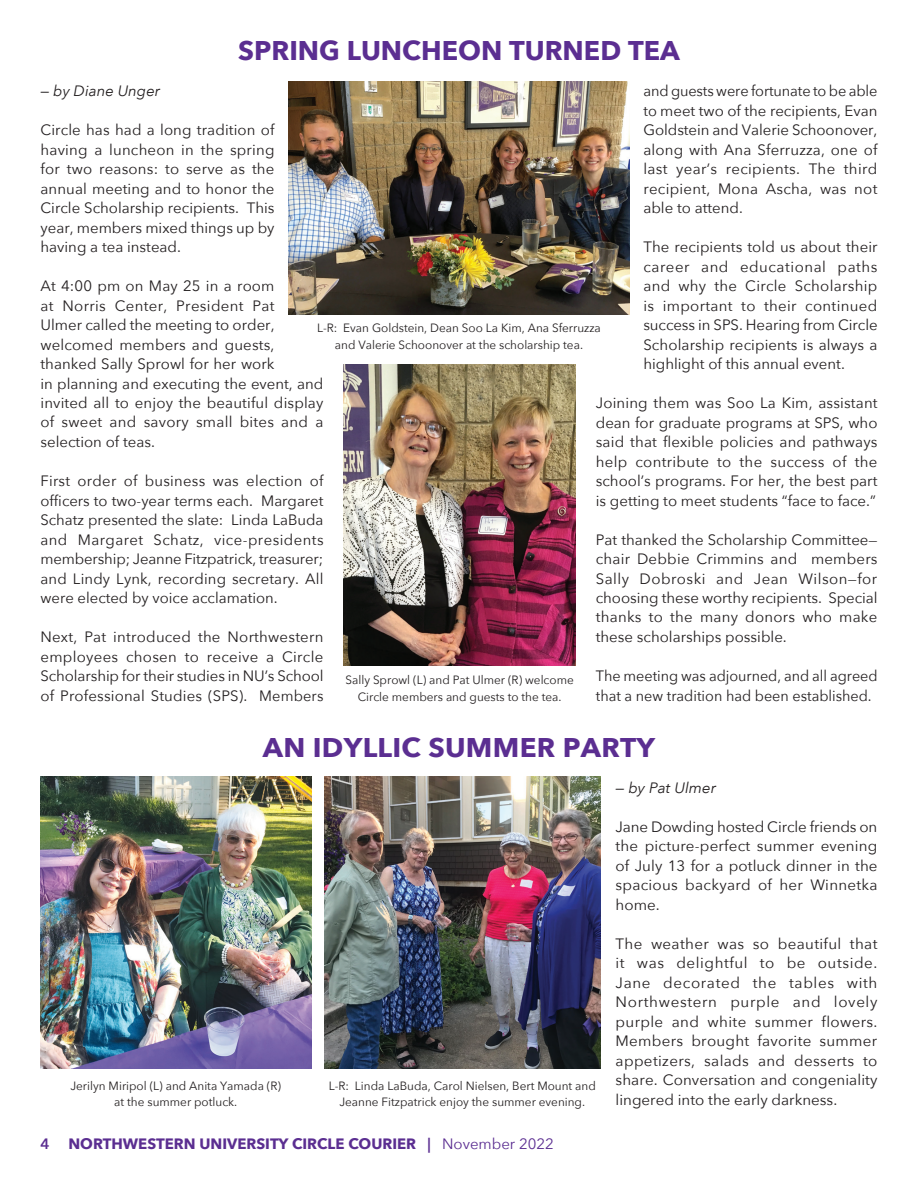
<style>
.page{position:relative;width:918px;height:1188px;background:#fff}
.page>*{position:absolute;margin:0;border:0;box-sizing:border-box;transform-origin:0 0}
.t1{font:700 27px "Avenir Next";color:#5b2e91}
.t2{font:15px/19.5px "Avenir Next";color:#231f20;text-align:justify}
.t3{font:15px/19.5px "Avenir Next";color:#231f20;scale:.96 1}
.t4{font:700 15px "Avenir Next";color:#5b2e91}
.t5{font:italic 15px "Avenir Next";color:#231f20}
.t6{font:600 15px "Avenir Next";color:#5b2e91}
.t7{font:12px/16.5px "Avenir Next";color:#231f20;text-align:center}
.s1{font-weight:600}
.s2{font-weight:400}
</style>
<div class="page">
<img style="left:344px;top:365px;width:232px;height:300px">
<img style="left:288px;top:81px;width:342px;height:233px">
<img style="left:40px;top:776px;width:271px;height:293px">
<img style="left:324px;top:776px;width:276px;height:293px">
<h1 class="t1" style="left:238px;top:27px;width:443px">SPRING LUNCHEON TURNED TEA</h1>
<p class="t2" style="left:643px;top:80px;width:236px">and guests were fortunate to be able to meet two of the recipients, Evan Goldstein and Valerie Schoonover, along with Ana Sferruzza, one of last year’s recipients. The third recipient, Mona Ascha, was not able to attend.</p>
<p class="t2" style="left:643px;top:236px;width:236px">The recipients told us about their career and educational paths and why the Circle Scholarship is important to their continued success in SPS. Hearing from Circle Scholarship recipients is always a highlight of this annual event.</p>
<p class="t2" style="left:596px;top:392px;width:283px">Joining them was Soo La Kim, assistant dean for graduate programs at SPS, who said that flexible policies and pathways help contribute to the success of the school’s programs. For her, the best part is getting to meet students “face to face.”</p>
<p class="t2" style="left:596px;top:529px;width:283px">Pat thanked the Scholarship Committee— chair Debbie Crimmins and members Sally Dobroski and Jean Wilson—for choosing these worthy recipients. Special thanks to the many donors who make these scholarships possible.</p>
<p class="t3" style="left:596px;top:665px;width:295px">The meeting was adjourned, and all agreed that a new tradition had been established.</p>
<p class="t5" style="left:40px;top:78px;width:121px">— by Diane Unger</p>
<p class="t2" style="left:40px;top:119px;width:236px">Circle has had a long tradition of having a luncheon in the spring for two reasons: to serve as the annual meeting and to honor the Circle Scholarship recipients. This year, members mixed things up by having a tea instead.</p>
<p class="t2" style="left:40px;top:275px;width:284px;text-align:left">At 4:00 pm on May 25 in a room<br>at Norris Center, President Pat<br>Ulmer called the meeting to order, welcomed members and guests, thanked Sally Sprowl for her work<br>in planning and executing the event, and invited all to enjoy the beautiful display of sweet and savory small bites and a selection of teas.</p>
<p class="t2" style="left:40px;top:470px;width:285px">First order of business was election of officers to two-year terms each. Margaret Schatz presented the slate: Linda LaBuda and Margaret Schatz, vice-presidents membership; Jeanne Fitzpatrick, treasurer; and Lindy Lynk, recording secretary. All were elected by voice acclamation.</p>
<p class="t2" style="left:40px;top:626px;width:285px">Next, Pat introduced the Northwestern employees chosen to receive a Circle Scholarship for their studies in NU’s School of Professional Studies (SPS). Members</p>
<p class="t7" style="left:317px;top:319px;width:285px">L-R: Evan Goldstein, Dean Soo La Kim, Ana Sferruzza and Valerie Schoonover at the scholarship tea.</p>
<p class="t7" style="left:346px;top:671px;width:230px">Sally Sprowl (L) and Pat Ulmer (R) welcome<br>Circle members and guests to the tea.</p>
<h1 class="t1" style="left:263px;top:725px;width:394px">AN IDYLLIC SUMMER PARTY</h1>
<p class="t5" style="left:616px;top:775px;width:102px">— by Pat Ulmer</p>
<p class="t2" style="left:616px;top:816px;width:264px">Jane Dowding hosted Circle friends on the picture-perfect summer evening of July 13 for a potluck dinner in the spacious backyard of her Winnetka home.</p>
<p class="t2" style="left:616px;top:933px;width:263px">The weather was so beautiful that it was delightful to be outside.<br>Jane decorated the tables with Northwestern purple and lovely purple and white summer flowers.<br>Members brought favorite summer appetizers, salads and desserts to share. Conversation and congeniality lingered into the early darkness.</p>
<p class="t7" style="left:70px;top:1077px;width:212px">Jerilyn Miripol (L) and Anita Yamada (R) at the summer potluck.</p>
<p class="t7" style="left:329px;top:1077px;width:269px">L-R: Linda LaBuda, Carol Nielsen, Bert Mount and<br>Jeanne Fitzpatrick enjoy the summer evening.</p>
<p class="t6" style="left:40px;top:1131px;width:11px">4</p>
<p class="t4" style="left:68px;top:1131px;width:487px">NORTHWESTERN UNIVERSITY CIRCLE COURIER <span class="s1">|</span> <span class="s2">November 2022</span></p>
</div>
